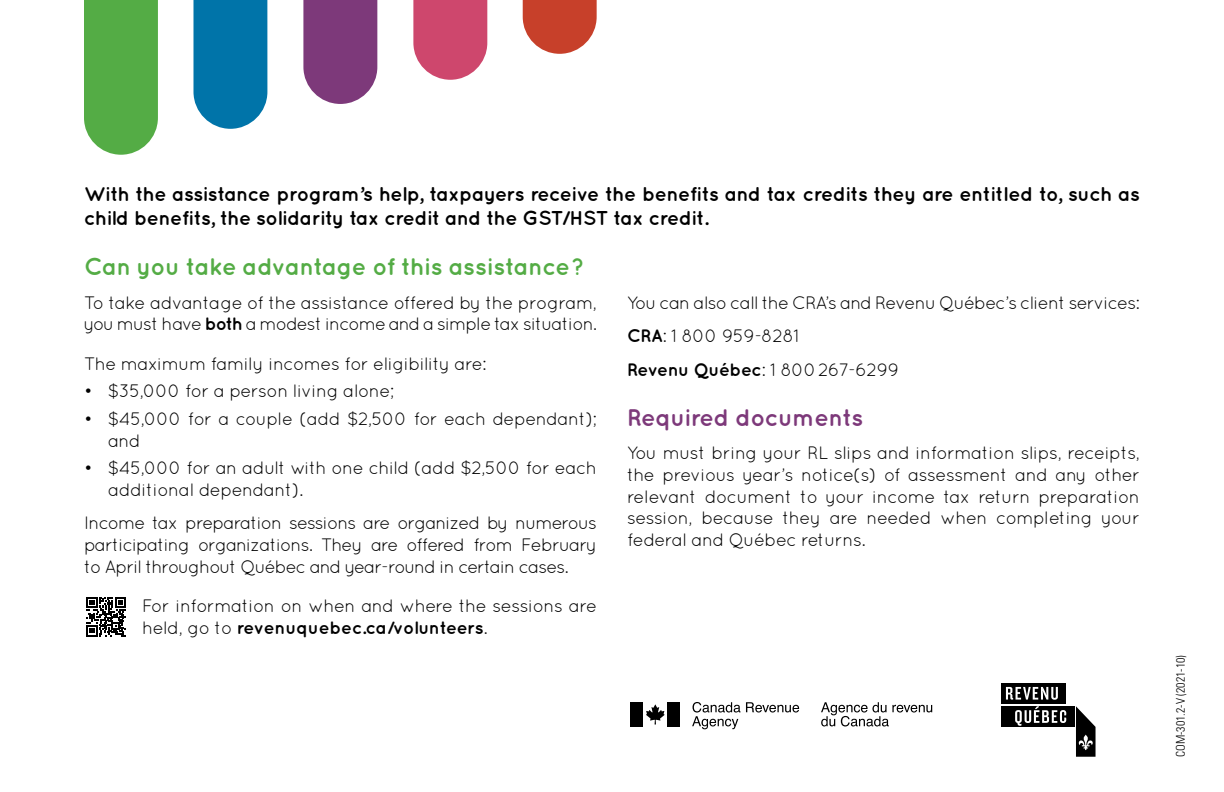
<style>
.page{position:relative;width:1224px;height:792px;background:#fff}
.page>*{position:absolute;margin:0;border:0;box-sizing:border-box;transform-origin:0 0}
.t1{font:700 24px "Quicksand";letter-spacing:-.02em;color:#54ac45}
.t2{font:700 24px "Quicksand";letter-spacing:-.025em;color:#7d397a}
.t3{font:700 20px/24px "Quicksand";letter-spacing:-.025em;color:#000}
.t4{font:18px/21.6px "Quicksand";letter-spacing:-.035em;color:#000}
.t5{font:300 condensed 12px "Univers LT Std";color:#000}
.s1{font-weight:700}
</style>
<div class="page">
<svg style="left:193px;top:0;width:74px;height:129px"></svg>
<svg style="left:413px;top:0;width:74px;height:80px"></svg>
<svg style="left:303px;top:0;width:74px;height:104px"></svg>
<svg style="left:523px;top:0;width:74px;height:54px"></svg>
<div style="left:84px;top:0;width:74px;height:155px;background:#54ac45"></div>
<svg style="left:86px;top:597px;width:40px;height:39px"></svg>
<svg style="left:821px;top:702px;width:111px;height:24px"></svg>
<svg style="left:692px;top:702px;width:107px;height:27px"></svg>
<div style="left:668px;top:702px;width:12px;height:24px;background:#000"></div>
<svg style="left:646px;top:705px;width:19px;height:20px"></svg>
<div style="left:631px;top:702px;width:12px;height:24px;background:#000"></div>
<div style="left:1001px;top:683px;width:64px;height:21px;background:#000"></div>
<div style="left:1001px;top:706px;width:74px;height:21px;background:#000"></div>
<svg style="left:1076px;top:706px;width:20px;height:51px"></svg>
<svg style="left:1006px;top:687px;width:52px;height:13px"></svg>
<svg style="left:1015px;top:706px;width:51px;height:20px"></svg>
<p class="t3" style="left:84px;top:181px;width:1058px">With the assistance program’s help, taxpayers receive the benefits and tax credits they are entitled to, such as child benefits, the solidarity tax credit and the GST/HST tax credit.</p>
<h1 class="t1" style="left:84px;top:252px;width:502px">Can you take advantage of this assistance?</h1>
<p class="t4" style="left:84px;top:291px;width:515px">To take advantage of the assistance offered by the program, you must have <span class="s1">both</span> a modest income and a simple tax situation.</p>
<p class="t4" style="left:84px;top:352px;width:404px">The maximum family incomes for eligibility are:</p>
<p class="t4" style="left:84px;top:380px;width:312px">• $35,000 for a person living alone;</p>
<p class="t4" style="left:108px;top:408px;width:491px;text-indent:-24px">• $45,000 for a couple (add $2,500 for each dependant); and</p>
<p class="t4" style="left:108px;top:457px;width:491px;text-indent:-24px">• $45,000 for an adult with one child (add $2,500 for each additional dependant).</p>
<p class="t4" style="left:84px;top:512px;width:515px;text-align:justify">Income tax preparation sessions are organized by numerous participating organizations. They are offered from February to April throughout Québec and year-round in certain cases.</p>
<p class="t4" style="left:142px;top:595px;width:456px">For information on when and where the sessions are held, go to <span class="s1">revenuquebec.ca/volunteers</span>.</p>
<p class="t4" style="left:627px;top:285px;width:514px;line-height:33.6px">You can also call the CRA’s and Revenu Québec’s client services:<br><span class="s1">CRA</span>: 1 800 959-8281<br><span class="s1">Revenu Québec</span>: 1 800267-6299</p>
<h1 class="t2" style="left:627px;top:403px;width:238px">Required documents</h1>
<p class="t4" style="left:627px;top:442px;width:515px;text-align:justify">You must bring your RL slips and information slips, receipts, the previous year’s notice(s) of assessment and any other relevant document to your income tax return preparation session, because they are needed when completing your federal and Québec returns.</p>
<p class="t5" style="left:1173px;top:757px;width:103px;rotate:-90deg">COM-301.2-V (2021-10)</p>
</div>
